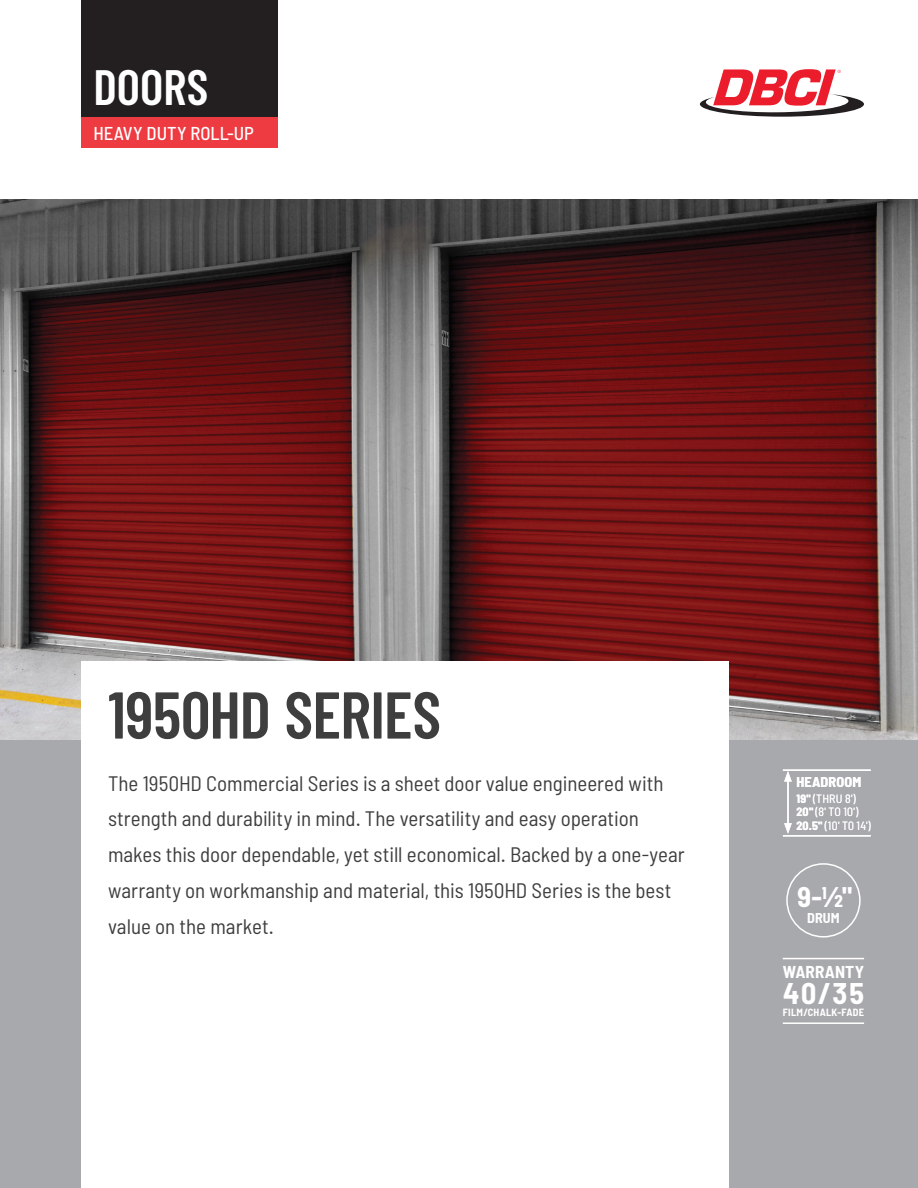
<style>
.page{position:relative;width:918px;height:1188px;background:#fff}
.page>*{position:absolute;margin:0;border:0;box-sizing:border-box;transform-origin:0 0}
.t1{font:600 66px "Barlow Condensed";letter-spacing:-.005em;color:#3e3e3f}
.t2{font:600 49.8px "Barlow Condensed";color:#fff}
.t3{font:700 semi-condensed 30px "Barlow";color:#fff}
.t4{font:700 semi-condensed 28.5px "Barlow";color:#fff}
.t5{font:semi-condensed 21px/36px "Barlow";color:#3e3e3f}
.t6{font:500 semi-condensed 18.6px "Barlow";letter-spacing:.005em;color:#fff}
.t7{font:700 semi-condensed 17.25px "Barlow";letter-spacing:.005em;color:#fff}
.t8{font:700 semi-condensed 14.25px "Barlow";letter-spacing:.01em;color:#fff}
.t9{font:semi-condensed 12px/13.5px "Barlow";letter-spacing:.025em;color:#fff}
.t10{font:700 semi-condensed 10.5px "Barlow";letter-spacing:.025em;color:#fff}
.s1{font-weight:700}
</style>
<div class="page">
<div style="left:0;top:740px;width:918px;height:448px;background:#a8a9ad"></div>
<div style="left:81px;top:0;width:196px;height:118px;background:#231f20"></div>
<div style="left:81px;top:117px;width:196px;height:31px;background:#ee3a41"></div>
<svg style="left:700px;top:69px;width:164px;height:48px"></svg>
<img style="left:0;top:200px;width:918px;height:540px">
<hr style="left:783px;top:958px;width:81px;height:1px;background:#fff">
<hr style="left:783px;top:1022px;width:81px;height:2px;background:#fff">
<div style="left:786px;top:863px;width:75px;height:75px;border:2px solid #fff;border-radius:50%"></div>
<div style="left:81px;top:662px;width:648px;height:526px;background:#fff"></div>
<hr style="left:787px;top:779px;width:2px;height:47px;background:#fff">
<svg style="left:784px;top:823px;width:8px;height:11px"></svg>
<svg style="left:784px;top:771px;width:8px;height:11px"></svg>
<hr style="left:783px;top:770px;width:88px;height:1px;background:#fff">
<hr style="left:783px;top:835px;width:88px;height:2px;background:#fff">
<h2 class="t2" style="left:93px;top:56px;width:117px">DOORS</h2>
<p class="t6" style="left:93px;top:121px;width:162px">HEAVY DUTY ROLL-UP</p>
<h1 class="t1" style="left:108px;top:674px;width:335px">1950HD SERIES</h1>
<p class="t5" style="left:108px;top:764px;width:578px">The 1950HD Commercial Series is a sheet door value engineered with strength and durability in mind. The versatility and easy operation makes this door dependable, yet still economical. Backed by a one-year warranty on workmanship and material, this 1950HD Series is the best value on the market.</p>
<p class="t8" style="left:796px;top:773px;width:66px">HEADROOM</p>
<p class="t9" style="left:796px;top:791px;width:76px"><span class="s1">19"</span> (THRU 8')<br><span class="s1">20"</span> (8' TO 10')<br><span class="s1">20.5"</span> (10' T0 14')</p>
<h3 class="t4" style="left:798px;top:879px;width:56px">9-½"</h3>
<p class="t8" style="left:807px;top:909px;width:34px">DRUM</p>
<p class="t7" style="left:783px;top:961px;width:83px">WARRANTY</p>
<h3 class="t3" style="left:783px;top:974px;width:82px">40/35</h3>
<p class="t10" style="left:783px;top:1006px;width:83px">FILM/CHALK-FADE</p>
</div>
